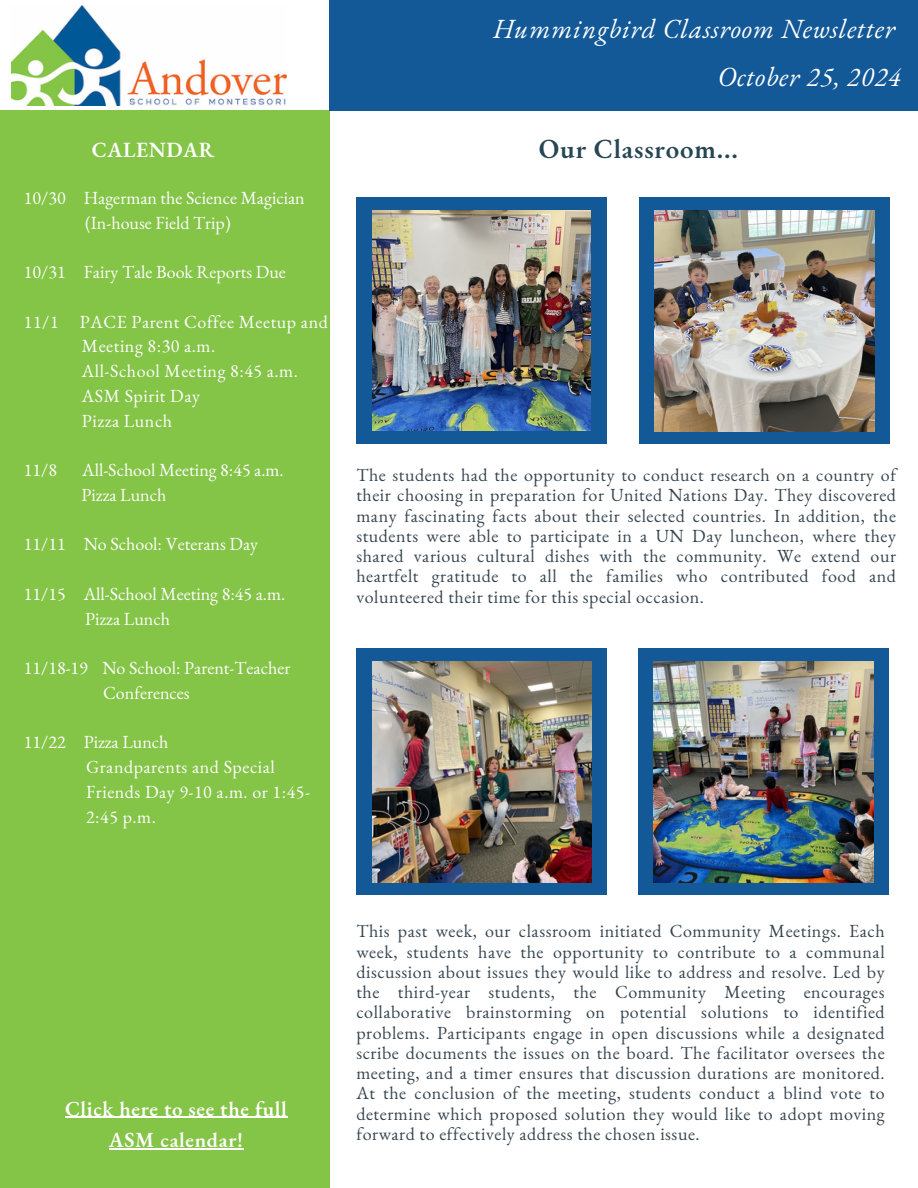
<style>
.page{position:relative;width:918px;height:1188px;background:#fff}
.page>*{position:absolute;margin:0;border:0;box-sizing:border-box;transform-origin:0 0}
.t1{font:italic 27px/48.3px "EB Garamond";letter-spacing:.03em;color:#fff;text-align:right}
.t2{font:600 27px "EB Garamond";letter-spacing:.03em;color:#264653}
.t3{font:600 21.15px "EB Garamond";letter-spacing:.03em;color:#fff}
.t4{font:600 21px/31.5px "EB Garamond";letter-spacing:.03em;color:#fff;text-align:center}
.t5{font:18px/20.2px "EB Garamond";letter-spacing:.03em;color:#36454f;text-align:justify}
.t6{font:18px "EB Garamond";color:#fff}
.t7{font:18px "EB Garamond";letter-spacing:.03em;color:#fff}
</style>
<div class="page">
<div style="left:0;top:111px;width:330px;height:1077px;background:#84c447"></div>
<img style="left:12px;top:5px;width:274px;height:100px">
<div style="left:330px;top:0;width:588px;height:111px;background:#135998"></div>
<div style="left:356px;top:198px;width:251px;height:246px;background:#135998"></div>
<img style="left:372px;top:210px;width:219px;height:221px">
<div style="left:639px;top:198px;width:251px;height:246px;background:#135998"></div>
<img style="left:655px;top:210px;width:219px;height:222px">
<div style="left:356px;top:649px;width:251px;height:246px;background:#135998"></div>
<div style="left:638px;top:649px;width:251px;height:246px;background:#135998"></div>
<img style="left:372px;top:661px;width:220px;height:221px">
<img style="left:654px;top:661px;width:219px;height:222px">
<hr style="left:65px;top:1117px;width:223px;height:1px;background:#fff">
<hr style="left:109px;top:1148px;width:135px;height:1px;background:#fff">
<p class="t1" style="left:493px;top:4px;width:409px">Hummingbird Classroom Newsletter<br>October 25, 2024</p>
<h2 class="t3" style="left:92px;top:135px;width:124px">CALENDAR</h2>
<h3 class="t2" style="left:539px;top:131px;width:201px">Our Classroom...</h3>
<p class="t6" style="left:24px;top:186px;width:282px">10/30 Hagerman the Science Magician</p>
<p class="t6" style="left:85px;top:211px;width:147px">(In-house Field Trip)</p>
<p class="t6" style="left:24px;top:260px;width:263px">10/31 Fairy Tale Book Reports Due</p>
<p class="t7" style="left:24px;top:310px;width:305px">11/1 PACE Parent Coffee Meetup and</p>
<p class="t7" style="left:82px;top:334px;width:135px">Meeting 8:30 a.m.</p>
<p class="t7" style="left:82px;top:359px;width:218px">All-School Meeting 8:45 a.m.</p>
<p class="t7" style="left:82px;top:384px;width:120px">ASM Spirit Day</p>
<p class="t7" style="left:82px;top:409px;width:92px">Pizza Lunch</p>
<p class="t6" style="left:24px;top:458px;width:35px">11/8</p>
<p class="t6" style="left:82px;top:458px;width:203px">All-School Meeting 8:45 a.m.</p>
<p class="t6" style="left:82px;top:483px;width:86px">Pizza Lunch</p>
<p class="t6" style="left:24px;top:532px;width:236px">11/11 No School: Veterans Day</p>
<p class="t6" style="left:24px;top:582px;width:263px">11/15 All-School Meeting 8:45 a.m.</p>
<p class="t6" style="left:85px;top:607px;width:86px">Pizza Lunch</p>
<p class="t6" style="left:24px;top:656px;width:268px">11/18-19 No School: Parent-Teacher</p>
<p class="t6" style="left:103px;top:681px;width:88px">Conferences</p>
<p class="t6" style="left:24px;top:730px;width:146px">11/22 Pizza Lunch</p>
<p class="t7" style="left:86px;top:755px;width:190px">Grandparents and Special</p>
<h4 class="t7" style="left:86px;top:780px;width:225px">Friends Day 9-10 a.m. or 1:45-</h4>
<h1 class="t6" style="left:86px;top:805px;width:71px">2:45 p.m.</h1>
<p class="t5" style="left:356px;top:465px;width:541px">The students had the opportunity to conduct research on a country of their choosing in preparation for United Nations Day. They discovered many fascinating facts about their selected countries. In addition, the students were able to participate in a UN Day luncheon, where they shared various cultural dishes with the community. We extend our heartfelt gratitude to all the families who contributed food and volunteered their time for this special occasion.</p>
<p class="t4" style="left:65px;top:1092px;width:223px">Click here to see the full<br>ASM calendar!</p>
<p class="t5" style="left:356px;top:921px;width:530px">This past week, our classroom initiated Community Meetings. Each week, students have the opportunity to contribute to a communal discussion about issues they would like to address and resolve. Led by the third-year students, the Community Meeting encourages collaborative brainstorming on potential solutions to identified problems. Participants engage in open discussions while a designated scribe documents the issues on the board. The facilitator oversees the meeting, and a timer ensures that discussion durations are monitored.<br>At the conclusion of the meeting, students conduct a blind vote to determine which proposed solution they would like to adopt moving forward to effectively address the chosen issue.</p>
</div>
